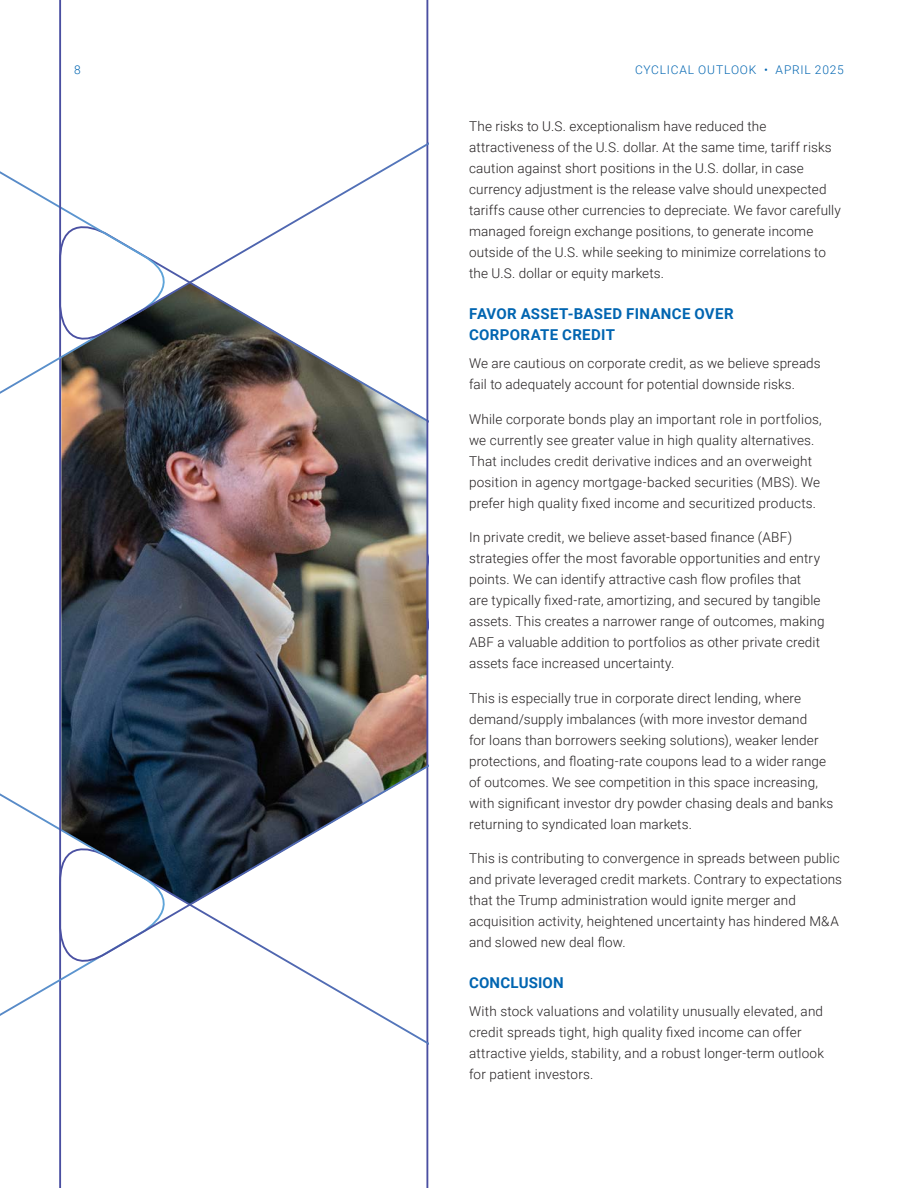
<style>
.page{position:relative;width:918px;height:1188px;background:#fff}
.page>*{position:absolute;margin:0;border:0;box-sizing:border-box;transform-origin:0 0}
.Subhead_Rob_B_10_14{font:700 15px/21px "Roboto";letter-spacing:.02em;color:#0165b1}
.Body_Copy_Rob_L_9_14{font:300 13.5px/21px "Roboto";letter-spacing:.01em;color:#231f20}
.t1{font:300 12px "Roboto";letter-spacing:.065em;color:#0165b1}
</style>
<div class="page">
<svg style="left:0;top:793px;width:62px;height:395px"></svg>
<img style="left:58px;top:358px;width:368px;height:622px">
<svg style="left:426px;top:358px;width:2px;height:830px;background:#6a6cab"></svg>
<svg style="left:0;top:171px;width:189px;height:498px"></svg>
<svg style="left:58px;top:0;width:370px;height:358px"></svg>
<p class="t1" style="left:74px;top:61px;width:8px">8</p>
<p class="t1" style="left:635px;top:61px;width:210px">CYCLICAL OUTLOOK • APRIL 2025</p>
<p class="Body_Copy_Rob_L_9_14" style="left:469px;top:115px;width:373px">The risks to U.S. exceptionalism have reduced the attractiveness of the U.S. dollar. At the same time, tariff risks caution against short positions in the U.S. dollar, in case currency adjustment is the release valve should unexpected tariffs cause other currencies to depreciate. We favor carefully managed foreign exchange positions, to generate income outside of the U.S. while seeking to minimize correlations to the U.S. dollar or equity markets.</p>
<p class="Subhead_Rob_B_10_14" style="left:469px;top:303px;width:266px">FAVOR ASSET-BASED FINANCE OVER<br>CORPORATE CREDIT</p>
<p class="Body_Copy_Rob_L_9_14" style="left:469px;top:352px;width:353px">We are cautious on corporate credit, as we believe spreads fail to adequately account for potential downside risks.</p>
<p class="Body_Copy_Rob_L_9_14" style="left:469px;top:408px;width:354px">While corporate bonds play an important role in portfolios, we currently see greater value in high quality alternatives.<br>That includes credit derivative indices and an overweight position in agency mortgage-backed securities (MBS). We prefer high quality fixed income and securitized products.</p>
<p class="Body_Copy_Rob_L_9_14" style="left:469px;top:526px;width:357px">In private credit, we believe asset-based finance (ABF) strategies offer the most favorable opportunities and entry points. We can identify attractive cash flow profiles that<br>are typically fixed-rate, amortizing, and secured by tangible assets. This creates a narrower range of outcomes, making ABF a valuable addition to portfolios as other private credit assets face increased uncertainty.</p>
<p class="Body_Copy_Rob_L_9_14" style="left:469px;top:687px;width:366px">This is especially true in corporate direct lending, where demand/supply imbalances (with more investor demand<br>for loans than borrowers seeking solutions), weaker lender protections, and floating-rate coupons lead to a wider range of outcomes. We see competition in this space increasing, with significant investor dry powder chasing deals and banks returning to syndicated loan markets.</p>
<p class="Body_Copy_Rob_L_9_14" style="left:469px;top:847px;width:374px">This is contributing to convergence in spreads between public and private leveraged credit markets. Contrary to expectations that the Trump administration would ignite merger and acquisition activity, heightened uncertainty has hindered M&amp;A and slowed new deal flow.</p>
<p class="Subhead_Rob_B_10_14" style="left:469px;top:972px;width:96px">CONCLUSION</p>
<p class="Body_Copy_Rob_L_9_14" style="left:469px;top:1000px;width:356px">With stock valuations and volatility unusually elevated, and credit spreads tight, high quality fixed income can offer attractive yields, stability, and a robust longer-term outlook for patient investors.</p>
</div>
